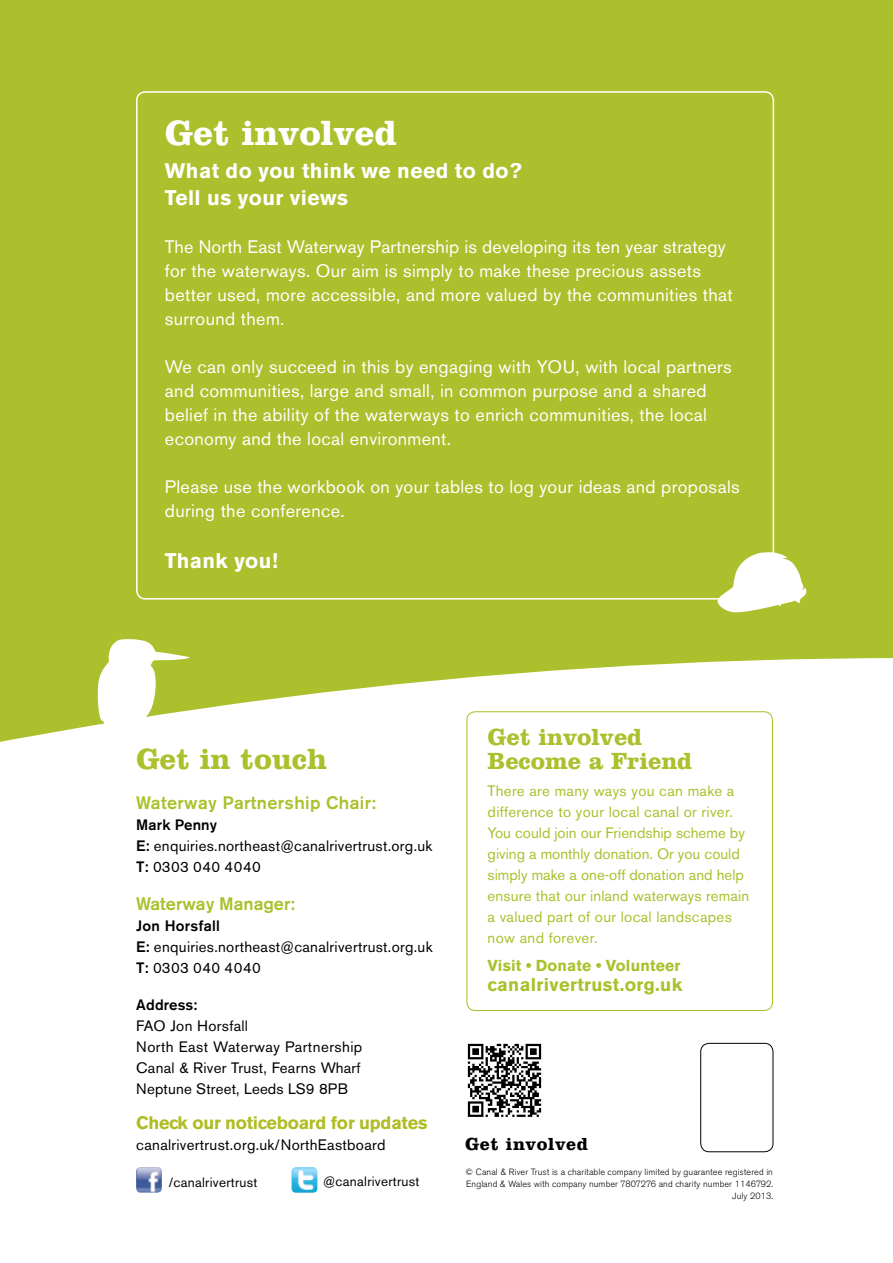
<style>
.page{position:relative;width:893px;height:1263px;background:#abc02c}
.page>*{position:absolute;margin:0;border:0;box-sizing:border-box;transform-origin:0 0}
.t1{font:700 36px "Clarendon BT";color:#fff}
.t2{font:700 30px "Clarendon BT";color:#abc02c}
.t3{font:700 24px/24px "Clarendon BT";color:#abc02c}
.t4{font:700 21px/27px "Akzidenz Grotesk BE";letter-spacing:.02em;color:#fff}
.t5{font:700 18.3px "Akzidenz Grotesk BE";letter-spacing:.02em;color:#abc02c}
.t6{font:18px/24px "Akzidenz Grotesk BE";letter-spacing:.02em;color:#fff}
.t7{font:700 18px "Akzidenz Grotesk BE";letter-spacing:-.015em;color:#afbc22}
.t8{font:500 18px "Akzidenz Grotesk BE";letter-spacing:.02em;color:#abc02c}
.t9{font:500 18px "Akzidenz Grotesk BE";color:#abc02c}
.t10{font:700 18px "Clarendon BT";letter-spacing:.035em;color:#000}
.t11{font:700 15.75px "Akzidenz Grotesk BE";letter-spacing:.01em;color:#abc02c}
.t12{font:15px/21px "Akzidenz Grotesk BE";letter-spacing:.02em;color:#000}
.t13{font:15px/21px "Akzidenz Grotesk BE";letter-spacing:.01em;color:#abc02c}
.t14{font:500 15px "Akzidenz Grotesk BE";letter-spacing:.01em;color:#000}
.t15{font:13.5px "Akzidenz Grotesk BE";letter-spacing:.02em;color:#000}
.t16{font:300 9px/12px "Akzidenz Grotesk BE";letter-spacing:.01em;color:#000;text-align:right}
.s1{font-weight:500}
</style>
<div class="page">
<div style="left:0;top:658px;width:893px;height:605px;background:#fff"></div>
<div style="left:748px;top:817px;width:63px;height:75px;background:#fff"></div>
<svg style="left:717px;top:552px;width:90px;height:61px"></svg>
<div style="left:466px;top:711px;width:307px;height:300px;border:1px solid #abc02c;border-radius:9px"></div>
<img style="left:461px;top:1036px;width:87px;height:85px">
<svg style="left:98px;top:639px;width:92px;height:107px"></svg>
<div style="left:700px;top:1043px;width:73px;height:109px;border:1px solid #000;border-radius:9px"></div>
<img style="left:136px;top:1167px;width:26px;height:25px">
<img style="left:292px;top:1167px;width:25px;height:26px">
<h1 class="t1" style="left:165px;top:111px;width:233px">Get involved</h1>
<p class="t4" style="left:165px;top:158px;width:358px">What do you think we need to do?<br>Tell us your views</p>
<p class="t6" style="left:165px;top:235px;width:569px">The North East Waterway Partnership is developing its ten year strategy for the waterways. Our aim is simply to make these precious assets better used, more accessible, and more valued by the communities that surround them.</p>
<p class="t6" style="left:165px;top:355px;width:568px">We can only succeed in this by engaging with YOU, with local partners and communities, large and small, in common purpose and a shared belief in the ability of the waterways to enrich communities, the local economy and the local environment.</p>
<p class="t6" style="left:165px;top:475px;width:576px">Please use the workbook on your tables to log your ideas and proposals during the conference.</p>
<p class="t4" style="left:165px;top:548px;width:115px">Thank you!</p>
<h2 class="t2" style="left:136px;top:740px;width:192px">Get in touch</h2>
<p class="t8" style="left:136px;top:792px;width:241px">Waterway Partnership Chair:</p>
<p class="t12" style="left:136px;top:814px;width:298px"><span class="s1">Mark Penny<br>E:</span> enquiries.northeast@canalrivertrust.org.uk<br><span class="s1">T:</span> 0303 040 4040</p>
<p class="t9" style="left:136px;top:892px;width:160px">Waterway Manager:</p>
<p class="t12" style="left:136px;top:915px;width:298px"><span class="s1">Jon Horsfall<br>E:</span> enquiries.northeast@canalrivertrust.org.uk<br><span class="s1">T:</span> 0303 040 4040</p>
<p class="t14" style="left:136px;top:996px;width:63px">Address:</p>
<p class="t12" style="left:136px;top:1015px;width:228px">FAO Jon Horsfall<br>North East Waterway Partnership<br>Canal &amp; River Trust, Fearns Wharf<br>Neptune Street, Leeds LS9 8PB</p>
<p class="t7" style="left:136px;top:1112px;width:293px">Check our noticeboard for updates</p>
<p class="t12" style="left:136px;top:1134px;width:251px">canalrivertrust.org.uk/NorthEastboard</p>
<p class="t15" style="left:169px;top:1174px;width:90px">/canalrivertrust</p>
<p class="t15" style="left:323px;top:1173px;width:98px">@canalrivertrust</p>
<h3 class="t3" style="left:488px;top:724px;width:206px">Get involved<br>Become a Friend</h3>
<p class="t13" style="left:488px;top:780px;width:263px">There are many ways you can make a difference to your local canal or river.<br>You could join our Friendship scheme by giving a monthly donation. Or you could simply make a one-off donation and help ensure that our inland waterways remain a valued part of our local landscapes now and forever.</p>
<p class="t11" style="left:488px;top:956px;width:194px">Visit • Donate • Volunteer</p>
<p class="t5" style="left:488px;top:974px;width:196px">canalrivertrust.org.uk</p>
<p class="t10" style="left:465px;top:1132px;width:124px">Get involved</p>
<p class="t16" style="left:465px;top:1166px;width:309px">© Canal &amp; River Trust is a charitable company limited by guarantee registered in<br>England &amp; Wales with company number 7807276 and charity number 1146792.<br>July 2013.</p>
</div>
